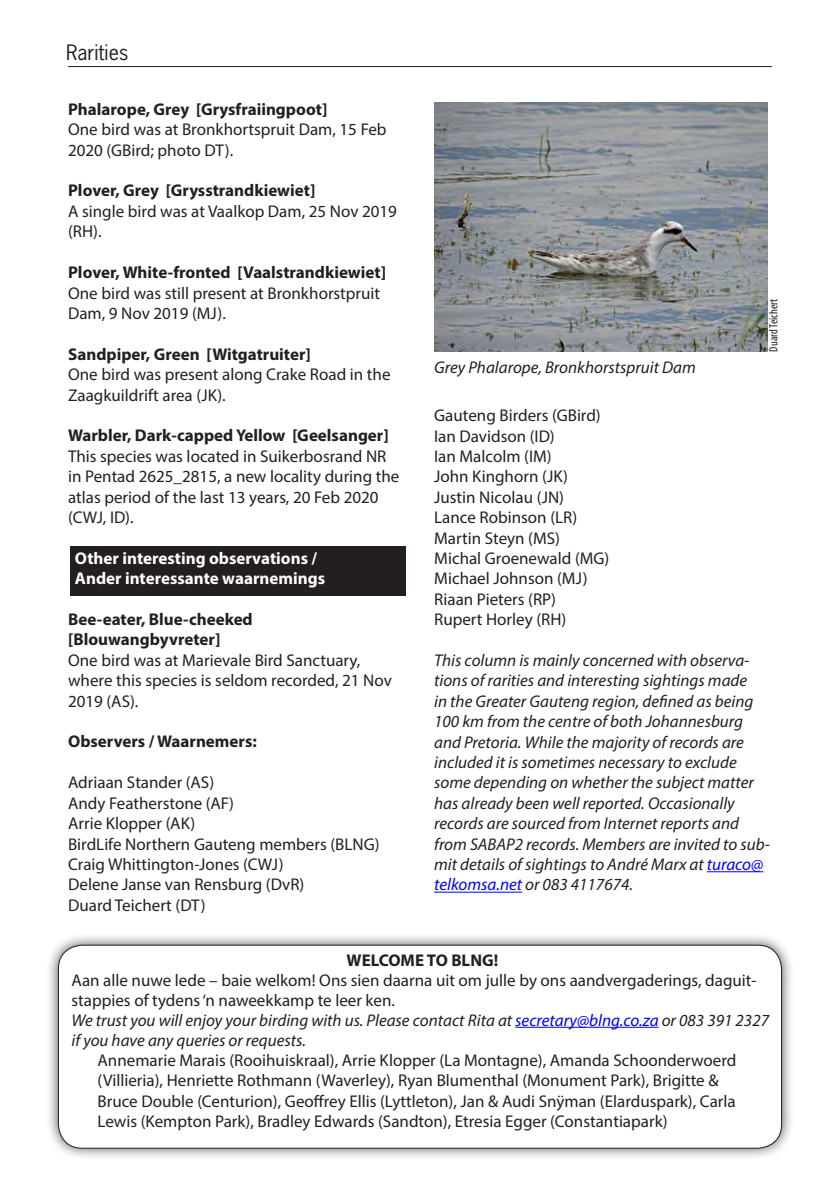
<style>
.page{position:relative;width:840px;height:1191px;background:#fff}
.page>*{position:absolute;margin:0;border:0;box-sizing:border-box;transform-origin:0 0}
.author{font:20px "News Gothic Std";color:#231f20}
.body_text_no_indent{font:17px/20.4px "Myriad Pro";color:#231f20}
.body_text_no_indent-2{font:italic 17px/20.4px "Myriad Pro";color:#231f20}
.body_text_no_indent-3{font:700 17px/20.4px "Myriad Pro";color:#231f20}
.Wit_teks{font:700 17px "Myriad Pro";color:#fff}
.bold{font:700 17px "Myriad Pro";color:#231f20}
.photo_credit{font:condensed 12px "Myriad Pro";color:#231f20}
.s1{color:#00f}
</style>
<div class="page">
<hr style="left:68px;top:66px;width:703px;height:1px;background:#231f20">
<div style="left:70px;top:546px;width:335px;height:49px;background:#231f20"></div>
<hr style="left:706px;top:871px;width:57px;height:1px;background:#00f">
<hr style="left:434px;top:891px;width:88px;height:1px;background:#00f">
<img style="left:434px;top:102px;width:332px;height:249px">
<div style="left:46px;top:932px;width:747px;height:228px;background:#231f20;opacity:.75"></div>
<div style="left:58px;top:945px;width:723px;height:203px;background:#fff;border-radius:24px"></div>
<div style="left:58px;top:945px;width:723px;height:203px;border:1px solid #231f20;border-radius:24px"></div>
<hr style="left:515px;top:1026px;width:143px;height:1px;background:#00f">
<p class="author" style="left:66px;top:40px;width:64px">Rarities</p>
<p class="body_text_no_indent-3" style="left:68px;top:98px;width:261px">Phalarope, Grey [Grysfraiingpoot]</p>
<p class="body_text_no_indent" style="left:68px;top:119px;width:320px">One bird was at Bronkhortspruit Dam, 15 Feb<br>2020 (GBird; photo DT).</p>
<p class="body_text_no_indent-3" style="left:68px;top:180px;width:249px">Plover, Grey [Grysstrandkiewiet]</p>
<p class="body_text_no_indent" style="left:68px;top:201px;width:330px">A single bird was at Vaalkop Dam, 25 Nov 2019 (RH).</p>
<p class="body_text_no_indent-3" style="left:68px;top:262px;width:319px">Plover, White-fronted [Vaalstrandkiewiet]</p>
<p class="body_text_no_indent" style="left:68px;top:282px;width:313px">One bird was still present at Bronkhorstpruit<br>Dam, 9 Nov 2019 (MJ).</p>
<p class="body_text_no_indent-3" style="left:68px;top:343px;width:244px">Sandpiper, Green [Witgatruiter]</p>
<p class="body_text_no_indent" style="left:68px;top:364px;width:324px">One bird was present along Crake Road in the<br>Zaagkuildrift area (JK).</p>
<p class="body_text_no_indent-3" style="left:68px;top:425px;width:322px">Warbler, Dark-capped Yellow [Geelsanger]</p>
<p class="body_text_no_indent" style="left:68px;top:445px;width:333px">This species was located in Suikerbosrand NR in Pentad 2625_2815, a new locality during the atlas period of the last 13 years, 20 Feb 2020 (CWJ, ID).</p>
<p class="Wit_teks" style="left:75px;top:547px;width:243px">Other interesting observations /</p>
<p class="Wit_teks" style="left:75px;top:567px;width:251px">Ander interessante waarnemings</p>
<p class="body_text_no_indent-3" style="left:68px;top:608px;width:186px">Bee-eater, Blue-cheeked [Blouwangbyvreter]</p>
<p class="body_text_no_indent" style="left:68px;top:649px;width:325px">One bird was at Marievale Bird Sanctuary, where this species is seldom recorded, 21 Nov<br>2019 (AS).</p>
<p class="body_text_no_indent-3" style="left:68px;top:731px;width:190px">Observers / Waarnemers:</p>
<p class="body_text_no_indent" style="left:68px;top:772px;width:147px">Adriaan Stander (AS)</p>
<p class="body_text_no_indent" style="left:68px;top:792px;width:167px">Andy Featherstone (AF)</p>
<p class="body_text_no_indent" style="left:68px;top:813px;width:128px">Arrie Klopper (AK)</p>
<p class="body_text_no_indent" style="left:68px;top:833px;width:313px">BirdLife Northern Gauteng members (BLNG)</p>
<p class="body_text_no_indent" style="left:68px;top:853px;width:217px">Craig Whittington-Jones (CWJ)</p>
<p class="body_text_no_indent" style="left:68px;top:874px;width:238px">Delene Janse van Rensburg (DvR)</p>
<p class="body_text_no_indent" style="left:68px;top:894px;width:139px">Duard Teichert (DT)</p>
<p class="body_text_no_indent-2" style="left:434px;top:357px;width:263px">Grey Phalarope, Bronkhorstspruit Dam</p>
<p class="photo_credit" style="left:765px;top:351px;width:54px;rotate:-90deg">Duard Teichert</p>
<p class="body_text_no_indent" style="left:434px;top:405px;width:168px">Gauteng Birders (GBird)</p>
<p class="body_text_no_indent" style="left:434px;top:425px;width:122px">Ian Davidson (ID)</p>
<p class="body_text_no_indent" style="left:434px;top:446px;width:119px">Ian Malcolm (IM)</p>
<p class="body_text_no_indent" style="left:434px;top:466px;width:135px">John Kinghorn (JK)</p>
<p class="body_text_no_indent" style="left:434px;top:486px;width:131px">Justin Nicolau (JN)</p>
<p class="body_text_no_indent" style="left:434px;top:507px;width:144px">Lance Robinson (LR)</p>
<p class="body_text_no_indent" style="left:434px;top:527px;width:127px">Martin Steyn (MS)</p>
<p class="body_text_no_indent" style="left:434px;top:548px;width:177px">Michal Groenewald (MG)</p>
<p class="body_text_no_indent" style="left:434px;top:568px;width:155px">Michael Johnson (MJ)</p>
<p class="body_text_no_indent" style="left:434px;top:588px;width:123px">Riaan Pieters (RP)</p>
<p class="body_text_no_indent" style="left:434px;top:609px;width:133px">Rupert Horley (RH)</p>
<p class="body_text_no_indent-2" style="left:434px;top:650px;width:337px">This column is mainly concerned with observa&shy;tions of rarities and interesting sightings made<br>in the Greater Gauteng region, defined as being 100 km from the centre of both Johannesburg and Pretoria. While the majority of records are included it is sometimes necessary to exclude some depending on whether the subject matter has already been well reported. Occasionally records are sourced from Internet reports and from SABAP2 records. Members are invited to sub&shy;mit details of sightings to André Marx at <span class="s1">turaco@ telkomsa.net</span> or 083 4117674.</p>
<p class="bold" style="left:346px;top:948px;width:153px">WELCOME TO BLNG!</p>
<p class="body_text_no_indent" style="left:71px;top:969px;width:686px">Aan alle nuwe lede – baie welkom! Ons sien daarna uit om julle by ons aandvergaderings, daguit&shy;stappies of tydens ‘n naweekkamp te leer ken.</p>
<p class="body_text_no_indent-2" style="left:71px;top:1009px;width:698px">We trust you will enjoy your birding with us. Please contact Rita at <span class="s1">secretary@blng.co.za</span> or 083 391 2327 if you have any queries or requests.</p>
<p class="body_text_no_indent" style="left:97px;top:1049px;width:640px">Annemarie Marais (Rooihuiskraal), Arrie Klopper (La Montagne), Amanda Schoonderwoerd (Villieria), Henriette Rothmann (Waverley), Ryan Blumenthal (Monument Park), Brigitte &amp; Bruce Double (Centurion), Geoffrey Ellis (Lyttleton), Jan &amp; Audi Snÿman (Elarduspark), Carla Lewis (Kempton Park), Bradley Edwards (Sandton), Etresia Egger (Constantiapark)</p>
</div>
